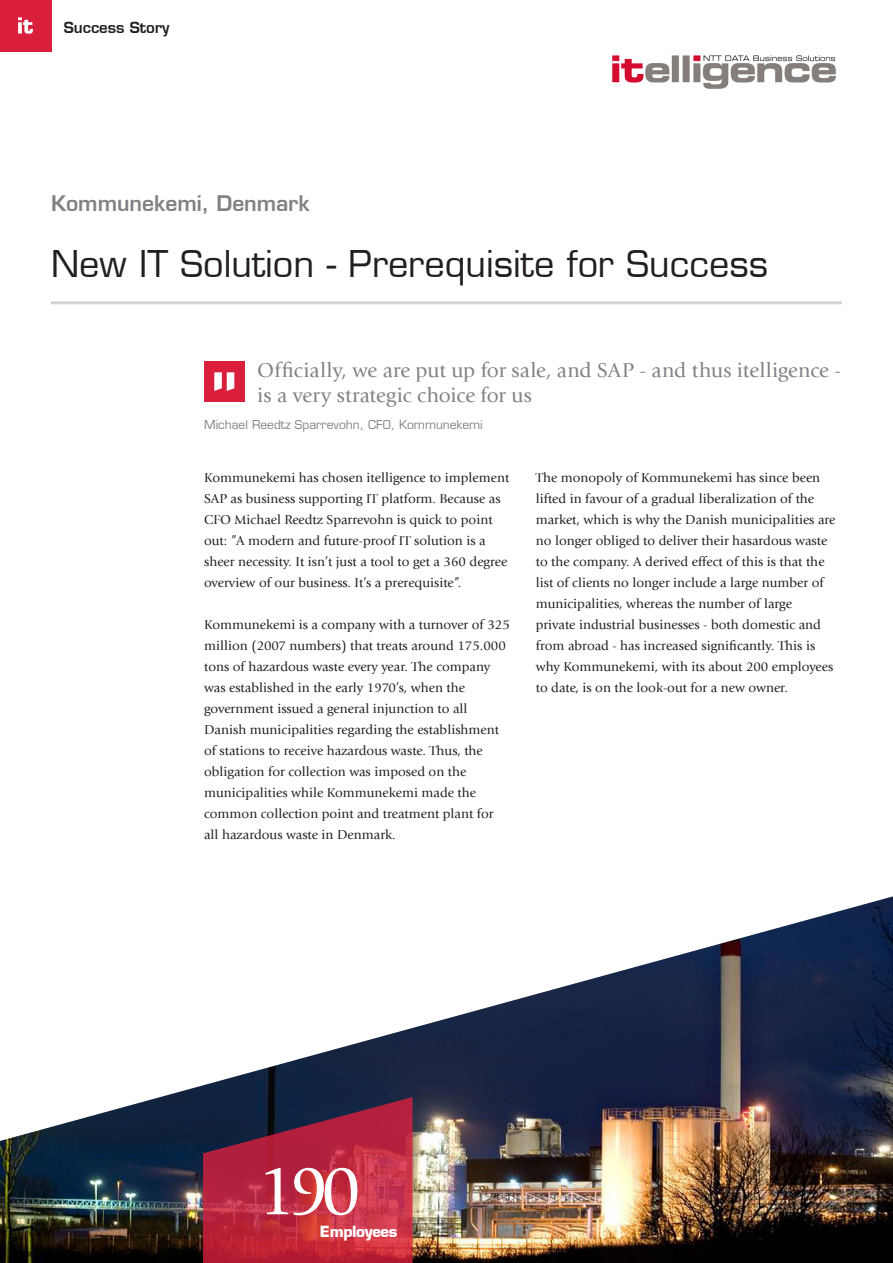
<style>
.page{position:relative;width:893px;height:1263px;background:#fff}
.page>*{position:absolute;margin:0;border:0;box-sizing:border-box;transform-origin:0 0}
.t1{font:72px "Giovanni LTCE";color:#fff}
.Eurostyle_Headline{font:36px "Eurostile LT";color:#231f20}
.t2{font:21px/25.5px "Giovanni LTCE";color:#808285}
.t3{font:600 21px "Eurostile LT";color:#808285}
.t4{font:600 15px "Eurostile LT";color:#231f20}
.t5{font:700 15px "Eurostile LT";letter-spacing:-.025em;color:#fff}
.Body_Copy{font:13.5px/21px "Giovanni LTCE";color:#231f20}
.t6{font:12px "Eurostile LT";color:#808285}
</style>
<div class="page">
<img style="left:0;top:896px;width:893px;height:367px">
<div style="left:0;top:0;width:51px;height:51px;background:#da1f3d"></div>
<svg style="left:18px;top:17px;width:15px;height:17px"></svg>
<div style="left:204px;top:361px;width:40px;height:41px;background:#da1f3d"></div>
<svg style="left:214px;top:372px;width:20px;height:19px"></svg>
<hr style="left:51px;top:301px;width:791px;height:3px;background:#d1d2d4">
<img style="left:612px;top:55px;width:224px;height:34px">
<svg style="left:203px;top:1097px;width:209px;height:166px;background:#a0283f"></svg>
<p class="t4" style="left:64px;top:18px;width:107px">Success Story</p>
<p class="t3" style="left:51px;top:190px;width:260px">Kommunekemi, Denmark</p>
<p class="Eurostyle_Headline" style="left:51px;top:243px;width:718px">New IT Solution - Prerequisite for Success</p>
<p class="t2" style="left:257px;top:357px;width:585px">Officially, we are put up for sale, and SAP - and thus itelligence - is a very strategic choice for us</p>
<p class="t6" style="left:204px;top:417px;width:280px">Michael Reedtz Sparrevohn, CFO, Kommunekemi</p>
<p class="Body_Copy" style="left:204px;top:467px;width:307px">Kommunekemi has chosen itelligence to implement SAP as business supporting IT platform. Because as CFO Michael Reedtz Sparrevohn is quick to point out: ”A modern and future-proof IT solution is a sheer necessity. It isn’t just a tool to get a 360 degree overview of our business. It’s a prerequisite”.</p>
<p class="Body_Copy" style="left:204px;top:614px;width:307px">Kommunekemi is a company with a turnover of 325 million (2007 numbers) that treats around 175.000 tons of hazardous waste every year. The company was established in the early 1970’s, when the government issued a general injunction to all Danish municipalities regarding the establishment of stations to receive hazardous waste. Thus, the obligation for collection was imposed on the municipalities while Kommunekemi made the common collection point and treatment plant for all hazardous waste in Denmark.</p>
<p class="Body_Copy" style="left:536px;top:467px;width:301px">The monopoly of Kommunekemi has since been lifted in favour of a gradual liberalization of the market, which is why the Danish municipalities are no longer obliged to deliver their hasardous waste to the company. A derived effect of this is that the list of clients no longer include a large number of municipalities, whereas the number of large</p>
<p class="Body_Copy" style="left:536px;top:614px;width:299px">private industrial businesses - both domestic and from abroad - has increased significantly. This is why Kommunekemi, with its about 200 employees to date, is on the look-out for a new owner.</p>
<p class="t1" style="left:257px;top:1148px;width:106px">190</p>
<p class="t5" style="left:320px;top:1222px;width:79px">Employees</p>
</div>
